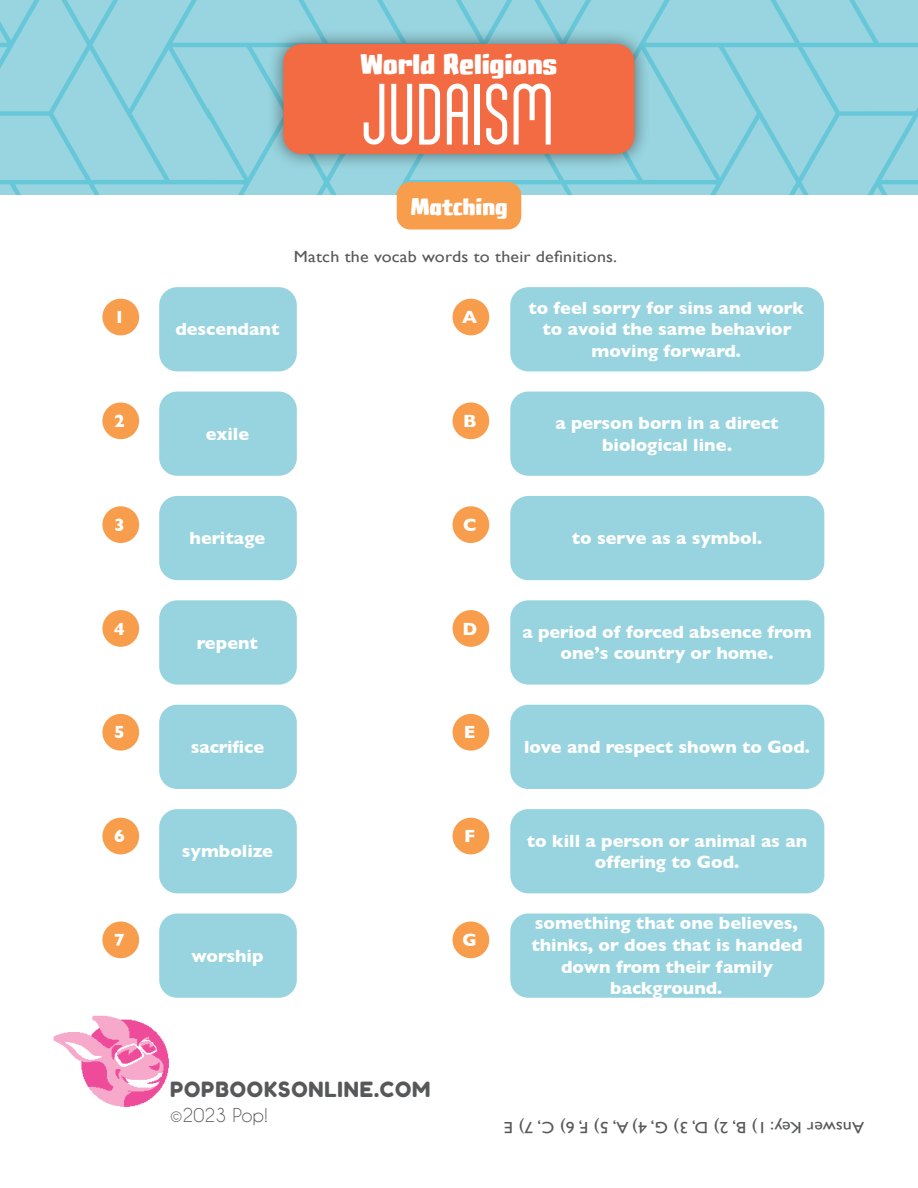
<style>
.page{position:relative;width:918px;height:1188px;background:#fff}
.page>*{position:absolute;margin:0;border:0;box-sizing:border-box;transform-origin:0 0}
.book_title{font:87px "Galata Sans";letter-spacing:-.015em;color:#fff}
.t1{font:800 27px "CC Mega City Downtown";letter-spacing:-.005em;color:#fff}
.t2{font:800 22.5px "CC Mega City Downtown";color:#fff}
.t3{font:21px "Fredoka One";letter-spacing:.04em;color:#57585a}
.t4{font:700 18px/21.6px "Gill Sans";color:#fff;text-align:center}
.t5{font:18px "Caviar Dreams";color:#57585a}
.Directions{font:16.2px "Gill Sans";letter-spacing:.01em;color:#57585a;scale:1.11 1}
</style>
<div class="page">
<img style="left:0;top:0;width:918px;height:194px">
<img style="left:53px;top:1015px;width:116px;height:92px">
<div style="left:267px;top:28px;width:384px;height:142px;background:#231f20;opacity:.6"></div>
<div style="left:284px;top:44px;width:351px;height:110px;background:#f26b43;border-radius:18px"></div>
<div style="left:397px;top:182px;width:124px;height:48px;background:#f89d4b;border-radius:14px"></div>
<div style="left:453px;top:299px;width:36px;height:36px;background:#f89d4b;border-radius:50%"></div>
<div style="left:102px;top:299px;width:37px;height:36px;background:#f89d4b;border-radius:50%"></div>
<div style="left:453px;top:506px;width:36px;height:37px;background:#f89d4b;border-radius:50%"></div>
<div style="left:102px;top:506px;width:37px;height:37px;background:#f89d4b;border-radius:50%"></div>
<div style="left:453px;top:818px;width:36px;height:36px;background:#f89d4b;border-radius:50%"></div>
<div style="left:102px;top:818px;width:37px;height:36px;background:#f89d4b;border-radius:50%"></div>
<div style="left:453px;top:402px;width:36px;height:37px;background:#f89d4b;border-radius:50%"></div>
<div style="left:102px;top:402px;width:37px;height:37px;background:#f89d4b;border-radius:50%"></div>
<div style="left:453px;top:714px;width:36px;height:37px;background:#f89d4b;border-radius:50%"></div>
<div style="left:102px;top:714px;width:37px;height:37px;background:#f89d4b;border-radius:50%"></div>
<div style="left:453px;top:610px;width:36px;height:37px;background:#f89d4b;border-radius:50%"></div>
<div style="left:102px;top:610px;width:37px;height:37px;background:#f89d4b;border-radius:50%"></div>
<div style="left:453px;top:922px;width:36px;height:36px;background:#f89d4b;border-radius:50%"></div>
<div style="left:102px;top:922px;width:37px;height:36px;background:#f89d4b;border-radius:50%"></div>
<div style="left:510px;top:287px;width:314px;height:84px;background:#98d4df;border-radius:18px"></div>
<div style="left:510px;top:392px;width:314px;height:84px;background:#98d4df;border-radius:18px"></div>
<div style="left:510px;top:496px;width:314px;height:84px;background:#98d4df;border-radius:18px"></div>
<div style="left:510px;top:600px;width:314px;height:85px;background:#98d4df;border-radius:18px"></div>
<div style="left:510px;top:705px;width:314px;height:84px;background:#98d4df;border-radius:18px"></div>
<div style="left:510px;top:809px;width:314px;height:84px;background:#98d4df;border-radius:18px"></div>
<div style="left:510px;top:914px;width:314px;height:84px;background:#98d4df;border-radius:18px"></div>
<div style="left:159px;top:914px;width:138px;height:84px;background:#98d4df;border-radius:18px"></div>
<div style="left:159px;top:809px;width:138px;height:84px;background:#98d4df;border-radius:18px"></div>
<div style="left:159px;top:705px;width:138px;height:84px;background:#98d4df;border-radius:18px"></div>
<div style="left:159px;top:600px;width:138px;height:85px;background:#98d4df;border-radius:18px"></div>
<div style="left:159px;top:496px;width:138px;height:84px;background:#98d4df;border-radius:18px"></div>
<div style="left:159px;top:392px;width:138px;height:84px;background:#98d4df;border-radius:18px"></div>
<div style="left:159px;top:287px;width:138px;height:84px;background:#98d4df;border-radius:18px"></div>
<h2 class="t1" style="left:360px;top:53px;width:198px">World Religions</h2>
<p class="book_title" style="left:363px;top:75px;width:194px">JUDAISM</p>
<p class="t2" style="left:410px;top:197px;width:99px">Matching</p>
<p class="Directions" style="left:294px;top:247px;width:293px">Match the vocab words to their definitions.</p>
<p class="t4" style="left:114px;top:306px;width:12px">1</p>
<p class="t4" style="left:462px;top:306px;width:16px">A</p>
<p class="t4" style="left:175px;top:318px;width:106px">descendant</p>
<p class="t4" style="left:114px;top:410px;width:12px">2</p>
<p class="t4" style="left:463px;top:410px;width:15px">B</p>
<p class="t4" style="left:206px;top:423px;width:45px">exile</p>
<p class="t4" style="left:114px;top:514px;width:12px">3</p>
<p class="t4" style="left:463px;top:514px;width:15px">C</p>
<p class="t4" style="left:190px;top:527px;width:77px">heritage</p>
<p class="t4" style="left:114px;top:617px;width:12px">4</p>
<p class="t4" style="left:462px;top:617px;width:16px">D</p>
<p class="t4" style="left:197px;top:631px;width:63px">repent</p>
<p class="t4" style="left:114px;top:721px;width:12px">5</p>
<p class="t4" style="left:464px;top:721px;width:13px">E</p>
<p class="t4" style="left:191px;top:736px;width:75px">sacrifice</p>
<p class="t4" style="left:114px;top:825px;width:12px">6</p>
<p class="t4" style="left:464px;top:825px;width:13px">F</p>
<p class="t4" style="left:182px;top:840px;width:93px">symbolize</p>
<p class="t4" style="left:114px;top:929px;width:12px">7</p>
<p class="t4" style="left:463px;top:929px;width:16px">G</p>
<p class="t4" style="left:191px;top:945px;width:74px">worship</p>
<p class="t4" style="left:528px;top:297px;width:277px">to feel sorry for sins and work to avoid the same behavior moving forward.</p>
<p class="t4" style="left:555px;top:412px;width:225px">a person born in a direct</p>
<p class="t4" style="left:602px;top:433px;width:132px">biological line.</p>
<p class="t4" style="left:572px;top:527px;width:192px">to serve as a symbol.</p>
<p class="t4" style="left:523px;top:621px;width:291px">a period of forced absence from one’s country or home.</p>
<p class="t4" style="left:524px;top:736px;width:287px">love and respect shown to God.</p>
<p class="t4" style="left:527px;top:829px;width:282px">to kill a person or animal as an</p>
<p class="t4" style="left:595px;top:851px;width:146px">offering to God.</p>
<p class="t4" style="left:531px;top:912px;width:273px">something that one believes, thinks, or does that is handed down from their family</p>
<p class="t4" style="left:610px;top:977px;width:114px">background.</p>
<p class="t3" style="left:170px;top:1077px;width:262px">POPBOOKSONLINE.COM</p>
<p class="t5" style="left:170px;top:1105px;width:100px">©2023 Pop!</p>
<p class="Directions" style="left:864px;top:1137px;width:326px;rotate:-180deg">Answer Key: 1) B, 2) D, 3) G, 4) A, 5) F, 6) C, 7) E</p>
</div>
